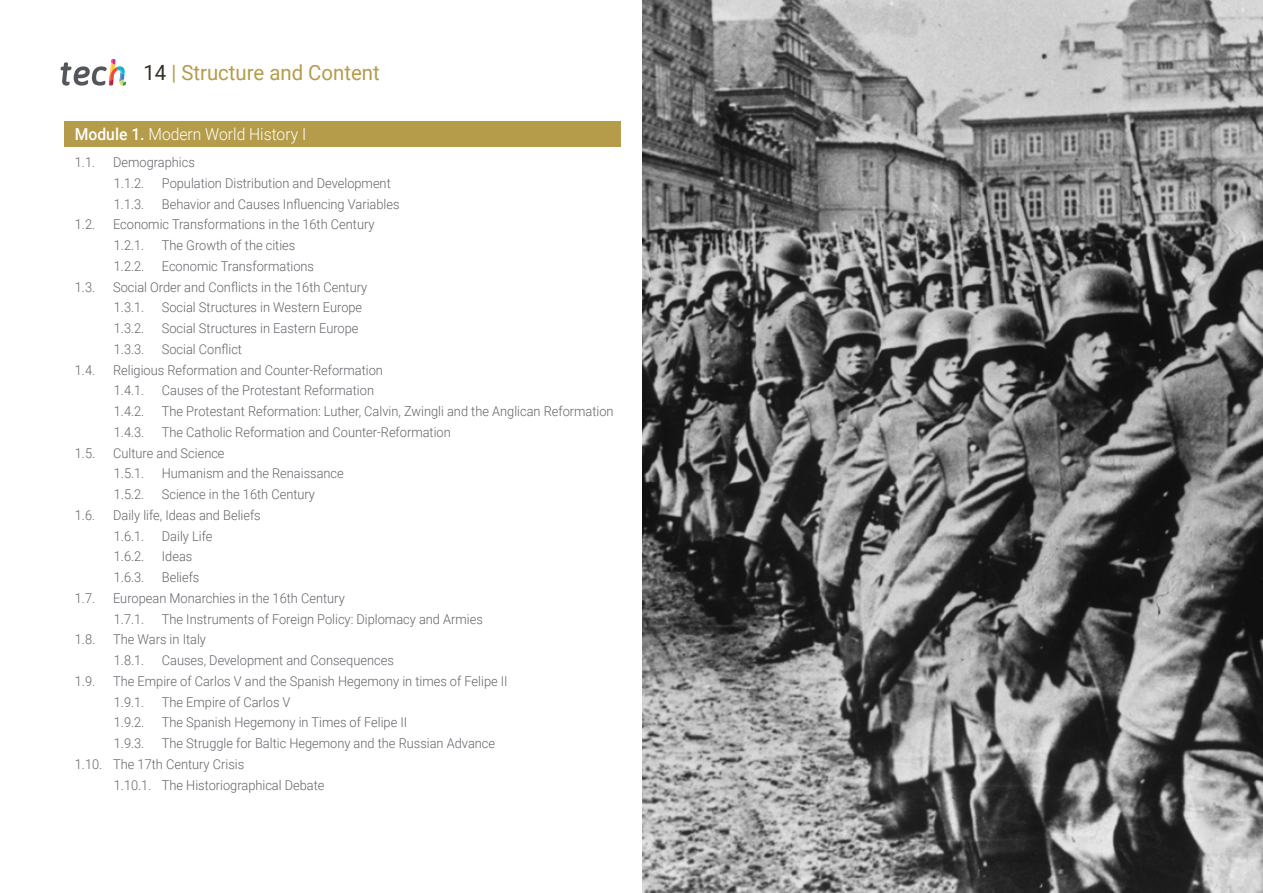
<style>
.page{position:relative;width:1263px;height:893px;background:#fff}
.page>*{position:absolute;margin:0;border:0;box-sizing:border-box;transform-origin:0 0}
.t1{font:21px "Roboto";color:#b49c4b}
.t2{font:300 16.5px "Roboto";color:#fff;scale:.95 1}
.t3{font:300 13.5px/20.7px "Roboto";color:#61646a;scale:.95 1}
.s1{color:#312e20}
.s2{font-weight:500}
</style>
<div class="page">
<div style="left:64px;top:121px;width:557px;height:25px;background:#b49c4b"></div>
<img style="left:642px;top:0;width:621px;height:893px">
<svg style="left:61px;top:59px;width:65px;height:27px"></svg>
<h1 class="t1" style="left:144px;top:57px;width:238px"><span class="s1">14</span> | Structure and Content</h1>
<p class="t2" style="left:75px;top:123px;width:245px"><span class="s2">Module 1.</span> Modern World History I</p>
<p class="t3" style="left:75px;top:151px;width:23px">1.1.</p>
<p class="t3" style="left:113px;top:151px;width:88px">Demographics<br>1.1.2.</p>
<p class="t3" style="left:162px;top:172px;width:242px">Population Distribution and Development</p>
<p class="t3" style="left:114px;top:193px;width:34px">1.1.3.</p>
<p class="t3" style="left:162px;top:193px;width:252px">Behavior and Causes Influencing Variables</p>
<p class="t3" style="left:75px;top:214px;width:23px">1.2.</p>
<p class="t3" style="left:113px;top:214px;width:277px">Economic Transformations in the 16th Century<br>1.2.1.</p>
<p class="t3" style="left:162px;top:234px;width:142px">The Growth of the cities</p>
<p class="t3" style="left:114px;top:255px;width:34px">1.2.2.</p>
<p class="t3" style="left:162px;top:255px;width:162px">Economic Transformations</p>
<p class="t3" style="left:75px;top:276px;width:23px">1.3.</p>
<p class="t3" style="left:113px;top:276px;width:269px">Social Order and Conflicts in the 16th Century<br>1.3.1.</p>
<p class="t3" style="left:162px;top:297px;width:212px">Social Structures in Western Europe</p>
<p class="t3" style="left:114px;top:317px;width:34px">1.3.2.</p>
<p class="t3" style="left:162px;top:317px;width:208px">Social Structures in Eastern Europe</p>
<p class="t3" style="left:114px;top:338px;width:34px">1.3.3.</p>
<p class="t3" style="left:162px;top:338px;width:86px">Social Conflict</p>
<p class="t3" style="left:75px;top:359px;width:23px">1.4.</p>
<p class="t3" style="left:113px;top:359px;width:286px">Religious Reformation and Counter-Reformation<br>1.4.1.</p>
<p class="t3" style="left:162px;top:380px;width:225px">Causes of the Protestant Reformation</p>
<p class="t3" style="left:114px;top:400px;width:34px">1.4.2.</p>
<p class="t3" style="left:162px;top:400px;width:477px">The Protestant Reformation: Luther, Calvin, Zwingli and the Anglican Reformation</p>
<p class="t3" style="left:114px;top:421px;width:34px">1.4.3.</p>
<p class="t3" style="left:162px;top:421px;width:306px">The Catholic Reformation and Counter-Reformation</p>
<p class="t3" style="left:75px;top:442px;width:23px">1.5.</p>
<p class="t3" style="left:113px;top:442px;width:119px">Culture and Science<br>1.5.1.</p>
<p class="t3" style="left:162px;top:463px;width:193px">Humanism and the Renaissance</p>
<p class="t3" style="left:114px;top:483px;width:34px">1.5.2.</p>
<p class="t3" style="left:162px;top:483px;width:163px">Science in the 16th Century</p>
<p class="t3" style="left:75px;top:504px;width:23px">1.6.</p>
<p class="t3" style="left:113px;top:504px;width:157px">Daily life, Ideas and Beliefs<br>1.6.1.</p>
<p class="t3" style="left:162px;top:525px;width:55px">Daily Life</p>
<p class="t3" style="left:114px;top:546px;width:34px">1.6.2.</p>
<p class="t3" style="left:162px;top:546px;width:34px">Ideas</p>
<p class="t3" style="left:114px;top:566px;width:34px">1.6.3.</p>
<p class="t3" style="left:162px;top:566px;width:41px">Beliefs</p>
<p class="t3" style="left:75px;top:587px;width:23px">1.7.</p>
<p class="t3" style="left:113px;top:587px;width:245px">European Monarchies in the 16th Century<br>1.7.1.</p>
<p class="t3" style="left:162px;top:608px;width:339px">The Instruments of Foreign Policy: Diplomacy and Armies</p>
<p class="t3" style="left:75px;top:629px;width:23px">1.8.</p>
<p class="t3" style="left:113px;top:629px;width:99px">The Wars in Italy<br>1.8.1.</p>
<p class="t3" style="left:162px;top:649px;width:246px">Causes, Development and Consequences</p>
<p class="t3" style="left:75px;top:670px;width:23px">1.9.</p>
<p class="t3" style="left:113px;top:670px;width:417px">The Empire of Carlos V and the Spanish Hegemony in times of Felipe II<br>1.9.1.</p>
<p class="t3" style="left:162px;top:691px;width:137px">The Empire of Carlos V</p>
<p class="t3" style="left:114px;top:712px;width:34px">1.9.2.</p>
<p class="t3" style="left:162px;top:712px;width:260px">The Spanish Hegemony in Times of Felipe II</p>
<p class="t3" style="left:114px;top:732px;width:34px">1.9.3.</p>
<p class="t3" style="left:162px;top:732px;width:352px">The Struggle for Baltic Hegemony and the Russian Advance</p>
<p class="t3" style="left:75px;top:753px;width:180px">1.10. The 17th Century Crisis</p>
<p class="t3" style="left:114px;top:774px;width:223px">1.10.1. The Historiographical Debate</p>
</div>
